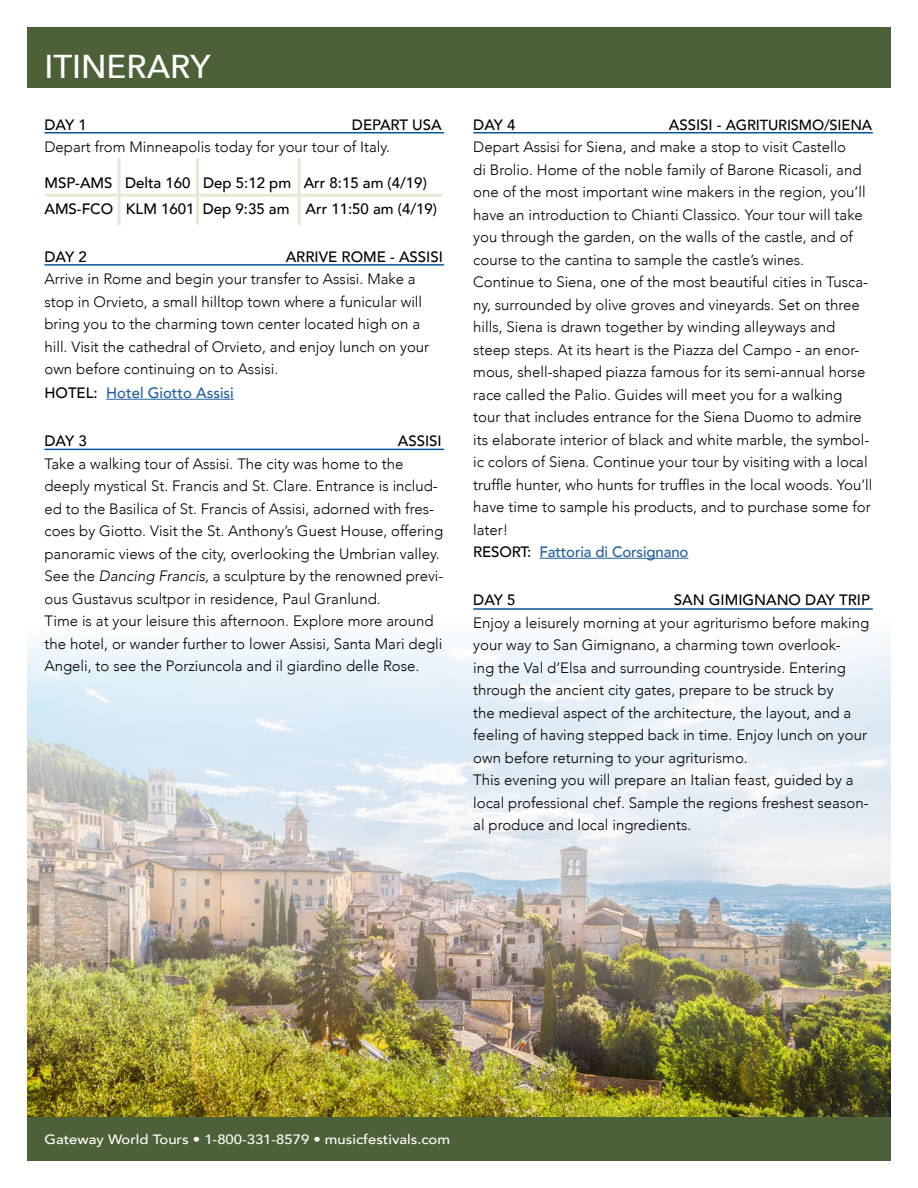
<style>
.page{position:relative;width:918px;height:1188px;background:#fff}
.page>*{position:absolute;margin:0;border:0;box-sizing:border-box;transform-origin:0 0}
.t1{font:500 33px "Avenir Next";color:#fff}
.t2{font:300 15px/22.5px "Avenir";color:#000}
.t3{font:500 15px/25.5px "Avenir";color:#000}
.t4{font:500 15px "Avenir";color:#215e9e}
.t5{font:500 14.7px "Avenir";letter-spacing:-.01em;color:#000}
.t6{font:500 13.5px "Avenir";color:#fff;scale:1.1 1}
.s1{color:#000}
.s2{font-style:italic}
.s3{font-size:15px}
.s4{font-weight:500}
.s5{font-weight:500;color:#215e9e}
</style>
<div class="page">
<img style="left:27px;top:638px;width:864px;height:479px">
<hr style="left:106px;top:399px;width:128px;height:1px;background:#215e9e">
<hr style="left:539px;top:558px;width:149px;height:1px;background:#215e9e">
<div style="left:27px;top:27px;width:864px;height:60px;background:#4d6138"></div>
<hr style="left:44px;top:132px;width:400px;height:2px;background:#09549a">
<hr style="left:44px;top:449px;width:400px;height:1px;background:#09549a">
<hr style="left:44px;top:264px;width:400px;height:2px;background:#09549a">
<hr style="left:473px;top:132px;width:400px;height:2px;background:#09549a">
<hr style="left:473px;top:608px;width:400px;height:2px;background:#09549a">
<div style="left:27px;top:1117px;width:864px;height:44px;background:#4d6138"></div>
<hr style="left:118px;top:158px;width:3px;height:67px;background:#e4e9d6">
<hr style="left:196px;top:158px;width:3px;height:67px;background:#e4e9d6">
<hr style="left:298px;top:158px;width:3px;height:67px;background:#e4e9d6">
<hr style="left:45px;top:194px;width:397px;height:3px;background:#e4e9d6">
<h1 class="t1" style="left:44px;top:39px;width:168px">ITINERARY</h1>
<p class="t3" style="left:44px;top:111px;width:44px">DAY 1</p>
<p class="t3" style="left:352px;top:111px;width:91px">DEPART USA</p>
<p class="t2" style="left:44px;top:136px;width:347px">Depart from Minneapolis today for your tour of Italy.</p>
<p class="t3" style="left:44px;top:169px;width:394px">MSP-AMS Delta 160 Dep 5:12 pm Arr 8:15 am (4/19)<br>AMS-FCO KLM 1601 Dep 9:35 am Arr 11:50 am (4/19)</p>
<p class="t3" style="left:44px;top:243px;width:44px">DAY 2</p>
<p class="t3" style="left:286px;top:243px;width:159px">ARRIVE ROME - ASSISI</p>
<p class="t2" style="left:44px;top:268px;width:386px">Arrive in Rome and begin your transfer to Assisi. Make a stop in Orvieto, a small hilltop town where a funicular will bring you to the charming town center located high on a hill. Visit the cathedral of Orvieto, and enjoy lunch on your own before continuing on to Assisi.</p>
<p class="t4" style="left:44px;top:380px;width:191px"><span class="s1">HOTEL:</span> Hotel Giotto Assisi</p>
<p class="t3" style="left:44px;top:427px;width:44px">DAY 3</p>
<p class="t3" style="left:398px;top:427px;width:45px">ASSISI</p>
<p class="t2" style="left:44px;top:452px;width:401px">Take a walking tour of Assisi. The city was home to the deeply mystical St. Francis and St. Clare. Entrance is includ&shy;ed to the Basilica of St. Francis of Assisi, adorned with fres&shy;coes by Giotto. Visit the St. Anthony’s Guest House, offering panoramic views of the city, overlooking the Umbrian valley.<br>See the <span class="s2">Dancing Francis</span>, a sculpture by the renowned previ&shy;ous Gustavus scultpor in residence, Paul Granlund.<br>Time is at your leisure this afternoon. Explore more around the hotel, or wander further to lower Assisi, Santa Mari degli Angeli, to see the Porziuncola and il giardino delle Rose.</p>
<p class="t3" style="left:473px;top:111px;width:44px">DAY 4</p>
<p class="t5" style="left:669px;top:112px;width:205px"><span class="s3">ASSISI -</span> AGRITURISMO/SIENA</p>
<p class="t2" style="left:473px;top:136px;width:401px">Depart Assisi for Siena, and make a stop to visit Castello<br>di Brolio. Home of the noble family of Barone Ricasoli, and one of the most important wine makers in the region, you’ll have an introduction to Chianti Classico. Your tour will take you through the garden, on the walls of the castle, and of course to the cantina to sample the castle’s wines.<br>Continue to Siena, one of the most beautiful cities in Tusca&shy;ny, surrounded by olive groves and vineyards. Set on three hills, Siena is drawn together by winding alleyways and steep steps. At its heart is the Piazza del Campo - an enor&shy;mous, shell-shaped piazza famous for its semi-annual horse race called the Palio. Guides will meet you for a walking tour that includes entrance for the Siena Duomo to admire its elaborate interior of black and white marble, the symbol&shy;ic colors of Siena. Continue your tour by visiting with a local truffle hunter, who hunts for truffles in the local woods. You’ll have time to sample his products, and to purchase some for later!<br><span class="s4">RESORT:</span> <span class="s5">Fattoria di Corsignano</span></p>
<p class="t3" style="left:473px;top:586px;width:44px">DAY 5</p>
<p class="t3" style="left:674px;top:586px;width:198px">SAN GIMIGNANO DAY TRIP</p>
<p class="t2" style="left:473px;top:611px;width:398px">Enjoy a leisurely morning at your agriturismo before making your way to San Gimignano, a charming town overlook-<br>ing the Val d’Elsa and surrounding countryside. Entering through the ancient city gates, prepare to be struck by<br>the medieval aspect of the architecture, the layout, and a feeling of having stepped back in time. Enjoy lunch on your own before returning to your agriturismo.<br>This evening you will prepare an Italian feast, guided by a local professional chef. Sample the regions freshest season&shy;al produce and local ingredients.</p>
<p class="t6" style="left:44px;top:1128px;width:370px">Gateway World Tours • 1-800-331-8579 • musicfestivals.com</p>
</div>
